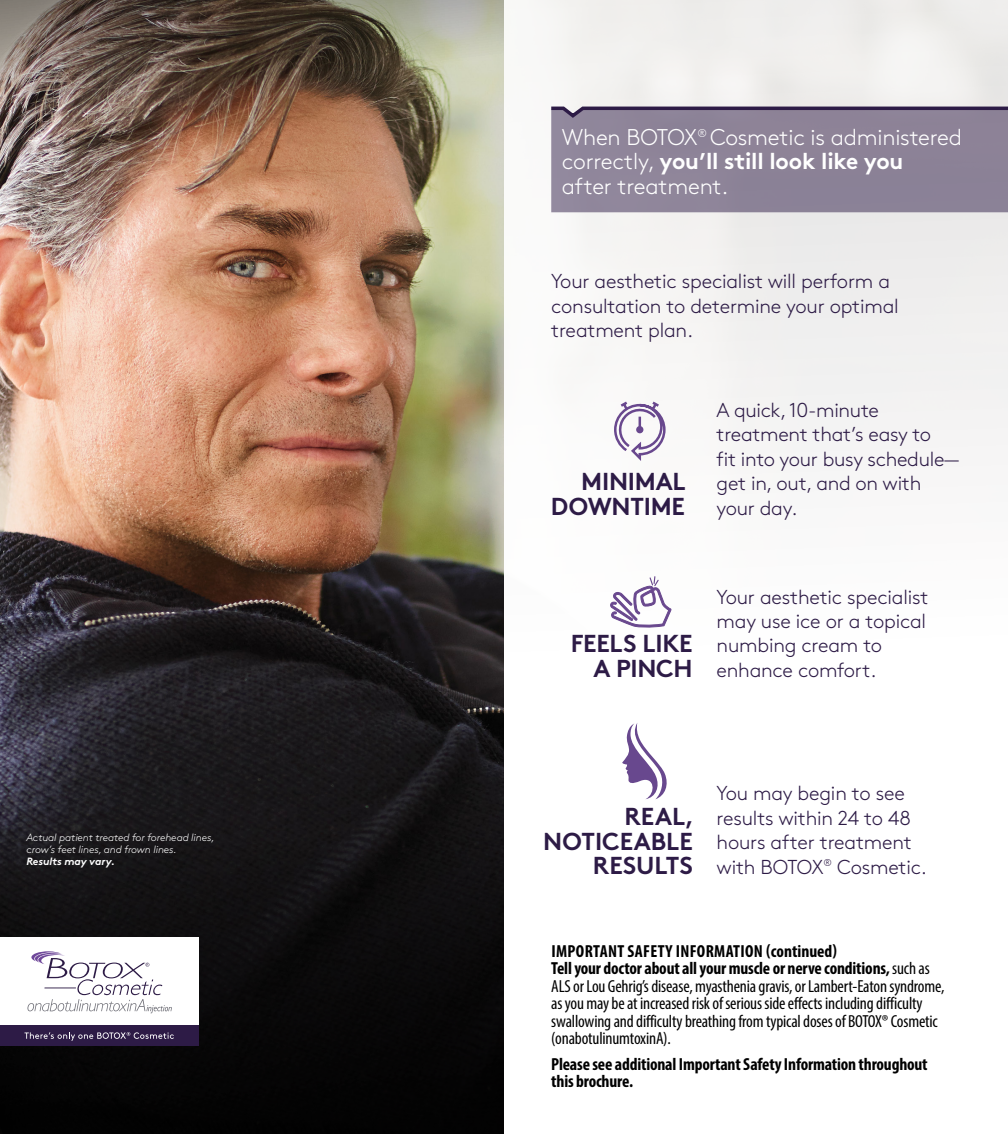
<style>
.page{position:relative;width:1008px;height:1134px;background:#fff}
.page>*{position:absolute;margin:0;border:0;box-sizing:border-box;transform-origin:0 0}
.t1{font:700 24.5px/24.5px "Brown Std";letter-spacing:-.01em;color:#2d1b46;text-align:right}
.t2{font:300 22.75px/24.5px "Brown Std";letter-spacing:-.01em;color:#fff}
.t3{font:300 20.12px/24.5px "Brown Std";letter-spacing:-.01em;color:#2d1b46}
.t4{font:condensed 17.5px/17.5px "Myriad Pro";letter-spacing:-.01em;color:#000}
.t5{font:700 condensed 17.5px/17.5px "Myriad Pro";letter-spacing:-.01em;color:#000}
.t6{font:italic 300 10.5px/12.2px "Brown Std";letter-spacing:-.01em;color:#fff}
.t7{font:italic 700 10.5px "Brown Std";letter-spacing:-.01em;color:#fff}
.s1{font-weight:700}
</style>
<div class="page">
<img style="left:0;top:150px;width:504px;height:630px">
<div style="left:504px;top:0;width:504px;height:1134px;background:linear-gradient(to bottom,#f2f1f0,#fff)"></div>
<div style="left:0;top:780px;width:504px;height:354px;background:linear-gradient(to bottom,#1b191c,#000)"></div>
<img style="left:0;top:0;width:504px;height:150px">
<div style="left:551px;top:120px;width:457px;height:92px;background:#8d8297"></div>
<svg style="left:548px;top:105px;width:460px;height:15px;background:#82778e"></svg>
<svg style="left:613px;top:399px;width:54px;height:65px"></svg>
<svg style="left:609px;top:575px;width:63px;height:53px"></svg>
<svg style="left:622px;top:723px;width:47px;height:76px"></svg>
<div style="left:0;top:937px;width:199px;height:109px;background:#fff"></div>
<svg style="left:27px;top:951px;width:145px;height:62px"></svg>
<div style="left:0;top:1026px;width:199px;height:20px;background:#2d1b46"></div>
<svg style="left:25px;top:1032px;width:149px;height:9px"></svg>
<p class="t6" style="left:26px;top:831px;width:190px">Actual patient treated for forehead lines, crow’s feet lines, and frown lines.</p>
<p class="t7" style="left:26px;top:855px;width:90px">Results may vary.</p>
<p class="t2" style="left:562px;top:125px;width:402px">When BOTOX<sup>®</sup> Cosmetic is administered correctly, <span class="s1">you’ll still look like you<br></span>after treatment.</p>
<p class="t3" style="left:551px;top:269px;width:349px">Your aesthetic specialist will perform a consultation to determine your optimal treatment plan.</p>
<p class="t1" style="left:551px;top:469px;width:136px">MINIMAL<br>DOWNTIME</p>
<p class="t3" style="left:717px;top:398px;width:244px">A quick, 10-minute treatment that’s easy to<br>fit into your busy schedule— get in, out, and on with your day.</p>
<p class="t1" style="left:571px;top:632px;width:124px">FEELS LIKE<br>A PINCH</p>
<p class="t3" style="left:717px;top:585px;width:213px">Your aesthetic specialist may use ice or a topical numbing cream to enhance comfort.</p>
<p class="t1" style="left:543px;top:804px;width:152px">REAL,<br>NOTICEABLE<br>RESULTS</p>
<p class="t3" style="left:717px;top:781px;width:212px">You may begin to see results within 24 to 48 hours after treatment with BOTOX<sup>®</sup> Cosmetic.</p>
<p class="t4" style="left:551px;top:942px;width:395px"><span class="s1">IMPORTANT SAFETY INFORMATION (continued)<br>Tell your doctor about all your muscle or nerve conditions,</span> such as ALS or Lou Gehrig’s disease, myasthenia gravis, or Lambert-Eaton syndrome, as you may be at increased risk of serious side effects including difficulty swallowing and difficulty breathing from typical doses of BOTOX® Cosmetic (onabotulinumtoxinA).</p>
<p class="t5" style="left:551px;top:1055px;width:378px">Please see additional Important Safety Information throughout this brochure.</p>
</div>
